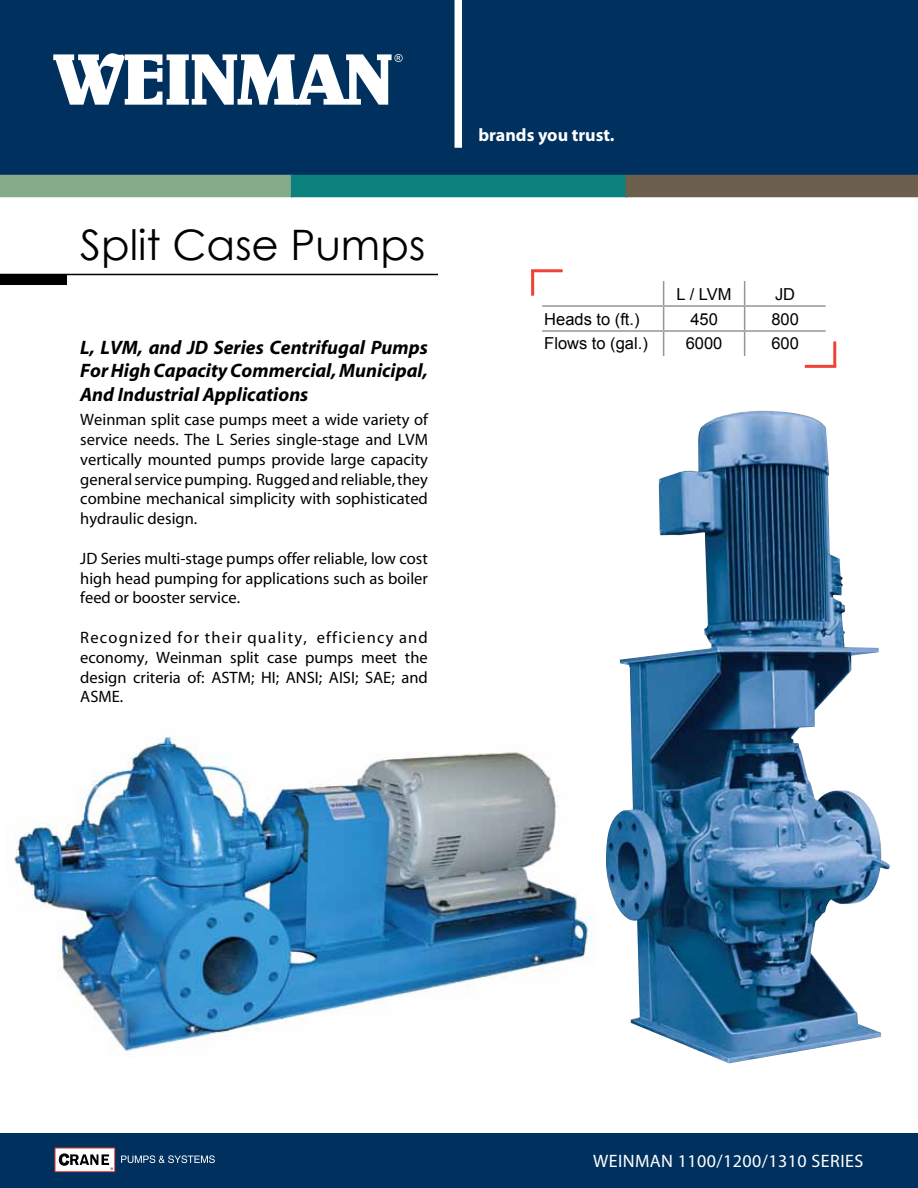
<style>
.page{position:relative;width:918px;height:1188px;background:#fff}
.page>*{position:absolute;margin:0;border:0;box-sizing:border-box;transform-origin:0 0}
.t1{font:42px "Century Gothic";color:#000}
.t2{font:italic 700 19.5px/23.4px "Myriad";color:#000;text-align:justify}
.t3{font:18px "Myriad Pro";letter-spacing:.025em;color:#fff}
.t4{font:700 18px "Myriad Pro";color:#fff}
.t5{font:16.5px/19.8px "Myriad";color:#000;text-align:justify}
.t6{font:16.5px "Arial";color:#000}
</style>
<div class="page">
<div style="left:0;top:0;width:918px;height:188px;background:#00305e"></div>
<div style="left:0;top:175px;width:293px;height:22px;background:#85ab8b"></div>
<div style="left:291px;top:175px;width:337px;height:22px;background:#0c827f"></div>
<div style="left:625px;top:175px;width:293px;height:22px;background:#6d5f4d"></div>
<div style="left:0;top:1133px;width:918px;height:55px;background:#00305e"></div>
<div style="left:455px;top:0;width:7px;height:148px;background:#fff"></div>
<svg style="left:53px;top:53px;width:350px;height:52px"></svg>
<hr style="left:542px;top:305px;width:122px;height:2px;background:#939598">
<hr style="left:664px;top:305px;width:81px;height:2px;background:#939598">
<hr style="left:745px;top:305px;width:81px;height:2px;background:#939598">
<hr style="left:542px;top:330px;width:122px;height:2px;background:#939598">
<hr style="left:664px;top:330px;width:81px;height:2px;background:#939598">
<svg style="left:663px;top:281px;width:1px;height:75px"></svg>
<hr style="left:745px;top:330px;width:81px;height:2px;background:#939598">
<svg style="left:744px;top:281px;width:1px;height:75px"></svg>
<hr style="left:531px;top:271px;width:3px;height:25px;background:#ef4136">
<hr style="left:531px;top:269px;width:32px;height:3px;background:#ef4136">
<hr style="left:833px;top:341px;width:3px;height:25px;background:#ef4136">
<hr style="left:805px;top:365px;width:31px;height:3px;background:#ef4136">
<div style="left:55px;top:1148px;width:60px;height:24px;background:#fff"></div>
<div style="left:55px;top:1148px;width:60px;height:24px;border:1px solid #ef4135"></div>
<svg style="left:59px;top:1154px;width:54px;height:16px"></svg>
<svg style="left:121px;top:1155px;width:94px;height:8px"></svg>
<hr style="left:0;top:274px;width:438px;height:1px;background:#000">
<div style="left:0;top:275px;width:67px;height:10px;background:#000"></div>
<img style="left:606px;top:411px;width:284px;height:652px">
<img style="left:14px;top:736px;width:580px;height:316px">
<h1 class="t1" style="left:80px;top:216px;width:347px">Split Case Pumps</h1>
<p class="t2" style="left:80px;top:336px;width:349px">L, LVM, and JD Series Centrifugal Pumps For High Capacity Commercial, Municipal, And Industrial Applications</p>
<p class="t5" style="left:80px;top:410px;width:349px">Weinman split case pumps meet a wide variety of service needs. The L Series single-stage and LVM vertically mounted pumps provide large capacity general service pumping. Rugged and reliable, they combine mechanical simplicity with sophisticated hydraulic design.</p>
<p class="t5" style="left:80px;top:549px;width:349px">JD Series multi-stage pumps offer reliable, low cost high head pumping for applications such as boiler feed or booster service.</p>
<p class="t5" style="left:80px;top:628px;width:349px">Recognized for their quality, efficiency and economy, Weinman split case pumps meet the design criteria of: ASTM; HI; ANSI; AISI; SAE; and ASME.</p>
<p class="t4" style="left:479px;top:123px;width:138px">brands you trust.</p>
<p class="t6" style="left:677px;top:283px;width:57px">L / LVM</p>
<p class="t6" style="left:775px;top:283px;width:22px">JD</p>
<p class="t6" style="left:544px;top:308px;width:97px">Heads to (ft.)</p>
<p class="t6" style="left:690px;top:308px;width:29px">450</p>
<p class="t6" style="left:771px;top:308px;width:29px">800</p>
<p class="t6" style="left:544px;top:333px;width:105px">Flows to (gal.)</p>
<p class="t6" style="left:686px;top:333px;width:38px">6000</p>
<p class="t6" style="left:771px;top:333px;width:29px">600</p>
<p class="t3" style="left:593px;top:1150px;width:272px">WEINMAN 1100/1200/1310 SERIES</p>
</div>
